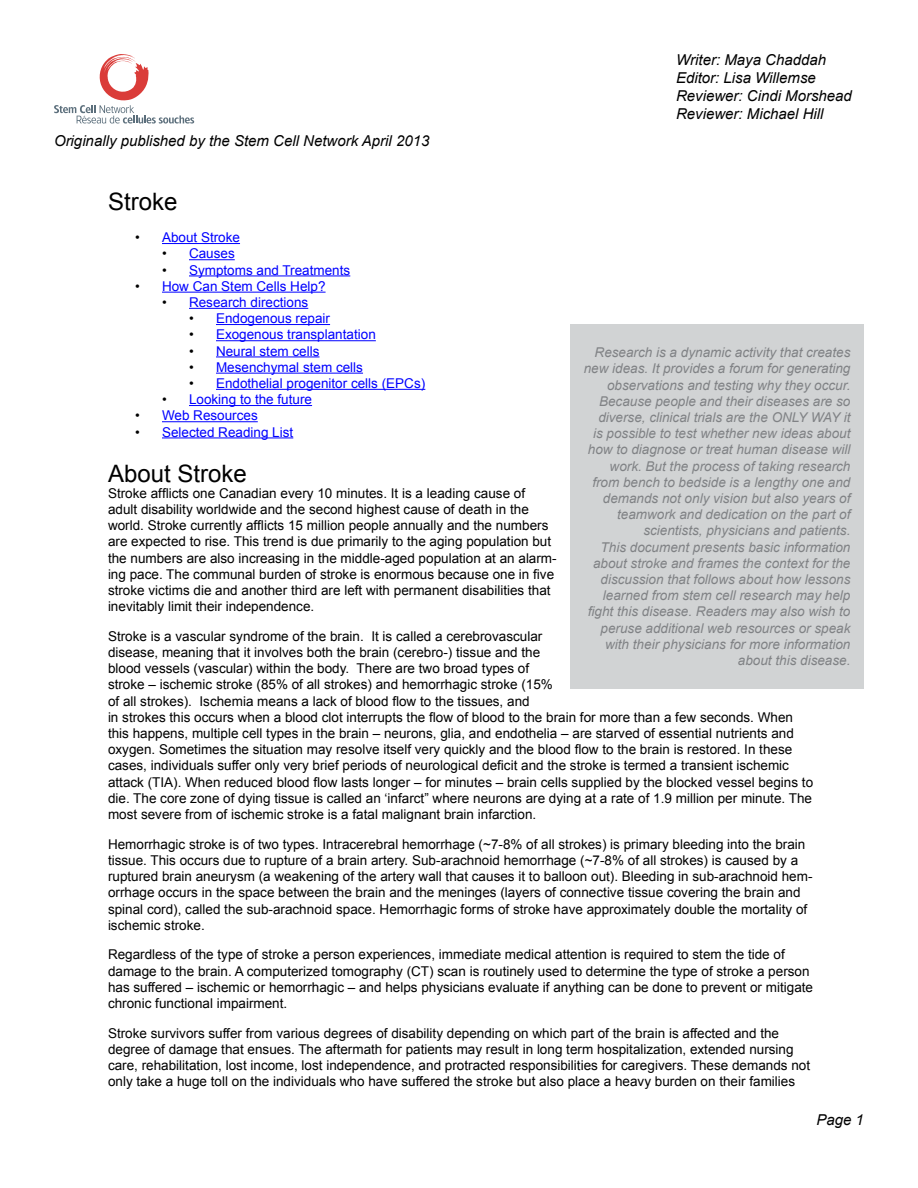
<style>
.page{position:relative;width:918px;height:1188px;background:#fff}
.page>*{position:absolute;margin:0;border:0;box-sizing:border-box;transform-origin:0 0}
.t1{font:24px "Arial";color:#000}
.t2{font:italic 15px/18px "Arial";color:#000}
.t3{font:13.5px/16.2px "Arial";color:#000}
.t4{font:italic 13.5px/16.2px "Arial";color:#808285;text-align:right}
.t5{font:13.5px "Arial";color:#00f}
.s1{color:#000}
</style>
<div class="page">
<svg style="left:54px;top:54px;width:140px;height:70px"></svg>
<hr style="left:162px;top:243px;width:78px;height:1px;background:#00f">
<hr style="left:189px;top:259px;width:46px;height:1px;background:#00f">
<hr style="left:189px;top:275px;width:161px;height:1px;background:#00f">
<hr style="left:162px;top:292px;width:164px;height:1px;background:#00f">
<hr style="left:189px;top:308px;width:119px;height:1px;background:#00f">
<hr style="left:216px;top:324px;width:114px;height:1px;background:#00f">
<hr style="left:216px;top:340px;width:160px;height:1px;background:#00f">
<hr style="left:216px;top:356px;width:104px;height:1px;background:#00f">
<hr style="left:216px;top:373px;width:147px;height:1px;background:#00f">
<hr style="left:216px;top:389px;width:209px;height:1px;background:#00f">
<hr style="left:189px;top:405px;width:123px;height:1px;background:#00f">
<hr style="left:162px;top:421px;width:96px;height:1px;background:#00f">
<hr style="left:162px;top:437px;width:131px;height:1px;background:#00f">
<div style="left:570px;top:324px;width:294px;height:364px;background:#d1d3d4"></div>
<p class="t2" style="left:54px;top:132px;width:377px">Originally published by the Stem Cell Network April 2013</p>
<p class="t2" style="left:676px;top:51px;width:177px">Writer: Maya Chaddah<br>Editor: Lisa Willemse<br>Reviewer: Cindi Morshead<br>Reviewer: Michael Hill</p>
<h1 class="t1" style="left:108px;top:186px;width:71px">Stroke</h1>
<p class="t5" style="left:135px;top:229px;width:107px"><span class="s1">•</span> About Stroke</p>
<p class="t5" style="left:162px;top:245px;width:74px"><span class="s1">•</span> Causes</p>
<p class="t5" style="left:162px;top:261px;width:190px"><span class="s1">•</span> Symptoms and Treatments</p>
<p class="t5" style="left:135px;top:277px;width:192px"><span class="s1">•</span> How Can Stem Cells Help?</p>
<p class="t5" style="left:162px;top:293px;width:148px"><span class="s1">•</span> Research directions</p>
<p class="t5" style="left:189px;top:310px;width:143px"><span class="s1">•</span> Endogenous repair</p>
<p class="t5" style="left:189px;top:326px;width:188px"><span class="s1">•</span> Exogenous transplantation</p>
<p class="t5" style="left:189px;top:342px;width:132px"><span class="s1">•</span> Neural stem cells</p>
<p class="t5" style="left:189px;top:358px;width:176px"><span class="s1">•</span> Mesenchymal stem cells</p>
<p class="t5" style="left:189px;top:374px;width:238px"><span class="s1">•</span> Endothelial progenitor cells (EPCs)</p>
<p class="t5" style="left:162px;top:391px;width:152px"><span class="s1">•</span> Looking to the future</p>
<p class="t5" style="left:135px;top:407px;width:124px"><span class="s1">•</span> Web Resources</p>
<p class="t5" style="left:135px;top:423px;width:160px"><span class="s1">•</span> Selected Reading List</p>
<h1 class="t1" style="left:108px;top:457px;width:140px">About Stroke</h1>
<p class="t3" style="left:108px;top:485px;width:450px">Stroke afflicts one Canadian every 10 minutes. It is a leading cause of adult disability worldwide and the second highest cause of death in the world. Stroke currently afflicts 15 million people annually and the numbers are expected to rise. This trend is due primarily to the aging population but the numbers are also increasing in the middle-aged population at an alarm&shy;ing pace. The communal burden of stroke is enormous because one in five stroke victims die and another third are left with permanent disabilities that inevitably limit their independence.</p>
<p class="t3" style="left:108px;top:628px;width:707px">Stroke is a vascular syndrome of the brain. It is called a cerebrovascular<br>disease, meaning that it involves both the brain (cerebro-) tissue and the<br>blood vessels (vascular) within the body. There are two broad types of<br>stroke – ischemic stroke (85% of all strokes) and hemorrhagic stroke (15%<br>of all strokes). Ischemia means a lack of blood flow to the tissues, and<br>in strokes this occurs when a blood clot interrupts the flow of blood to the brain for more than a few seconds. When this happens, multiple cell types in the brain – neurons, glia, and endothelia – are starved of essential nutrients and oxygen. Sometimes the situation may resolve itself very quickly and the blood flow to the brain is restored. In these cases, individuals suffer only very brief periods of neurological deficit and the stroke is termed a transient ischemic attack (TIA). When reduced blood flow lasts longer – for minutes – brain cells supplied by the blocked vessel begins to die. The core zone of dying tissue is called an ‘infarct” where neurons are dying at a rate of 1.9 million per minute. The most severe from of ischemic stroke is a fatal malignant brain infarction.</p>
<p class="t3" style="left:108px;top:836px;width:706px">Hemorrhagic stroke is of two types. Intracerebral hemorrhage (~7-8% of all strokes) is primary bleeding into the brain tissue. This occurs due to rupture of a brain artery. Sub-arachnoid hemorrhage (~7-8% of all strokes) is caused by a ruptured brain aneurysm (a weakening of the artery wall that causes it to balloon out). Bleeding in sub-arachnoid hem&shy;orrhage occurs in the space between the brain and the meninges (layers of connective tissue covering the brain and spinal cord), called the sub-arachnoid space. Hemorrhagic forms of stroke have approximately double the mortality of ischemic stroke.</p>
<p class="t3" style="left:108px;top:947px;width:707px">Regardless of the type of stroke a person experiences, immediate medical attention is required to stem the tide of damage to the brain. A computerized tomography (CT) scan is routinely used to determine the type of stroke a person has suffered – ischemic or hemorrhagic – and helps physicians evaluate if anything can be done to prevent or mitigate chronic functional impairment.</p>
<p class="t3" style="left:108px;top:1025px;width:704px">Stroke survivors suffer from various degrees of disability depending on which part of the brain is affected and the degree of damage that ensues. The aftermath for patients may result in long term hospitalization, extended nursing care, rehabilitation, lost income, lost independence, and protracted responsibilities for caregivers. These demands not only take a huge toll on the individuals who have suffered the stroke but also place a heavy burden on their families</p>
<p class="t4" style="left:584px;top:345px;width:268px">Research is a dynamic activity that creates new ideas. It provides a forum for generating observations and testing why they occur.<br>Because people and their diseases are so diverse, clinical trials are the ONLY WAY it<br>is possible to test whether new ideas about how to diagnose or treat human disease will work. But the process of taking research from bench to bedside is a lengthy one and demands not only vision but also years of teamwork and dedication on the part of scientists, physicians and patients.<br>This document presents basic information about stroke and frames the context for the discussion that follows about how lessons learned from stem cell research may help fight this disease. Readers may also wish to peruse additional web resources or speak with their physicians for more information about this disease.</p>
<p class="t2" style="left:816px;top:1111px;width:49px">Page 1</p>
</div>
